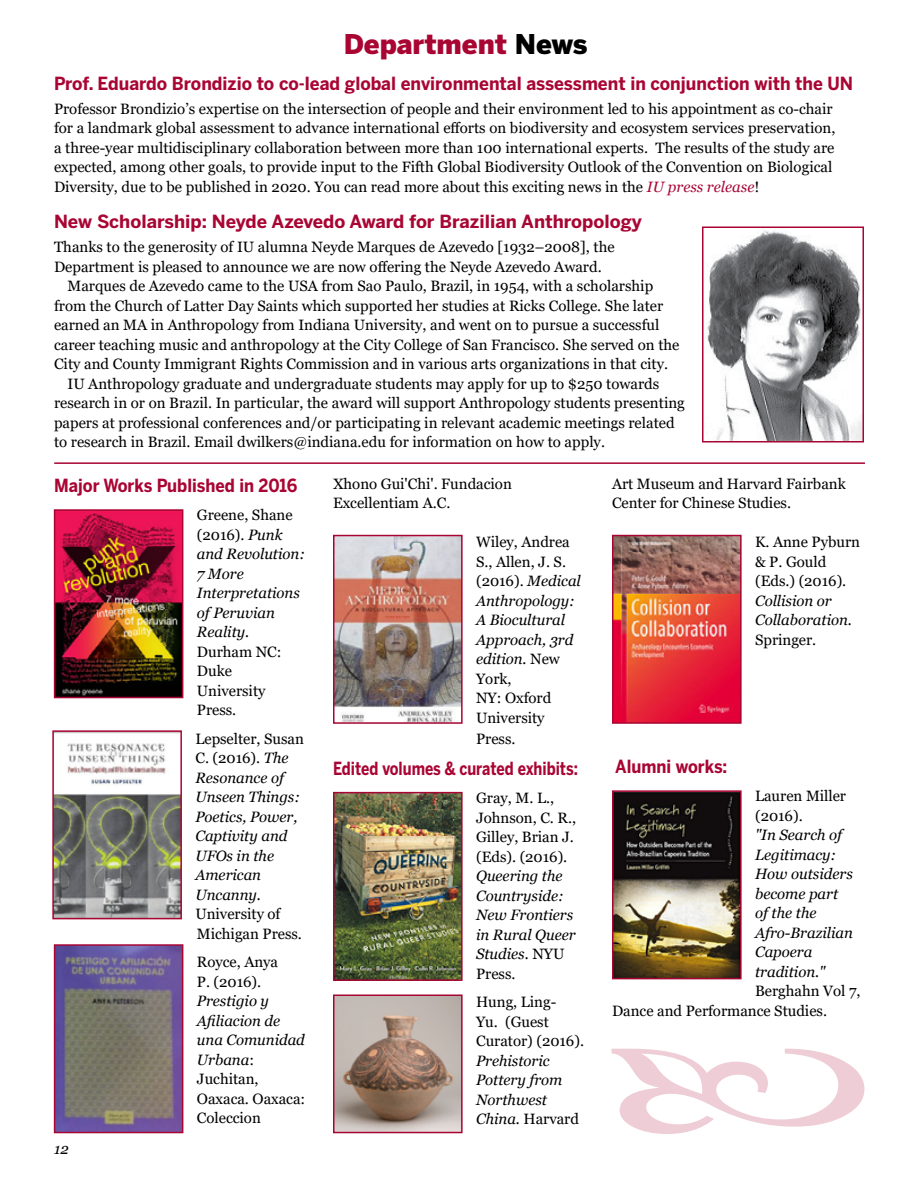
<style>
.page{position:relative;width:918px;height:1188px;background:#fff}
.page>*{position:absolute;margin:0;border:0;box-sizing:border-box;transform-origin:0 0}
.t1{font:900 27px "Benton Sans";color:#a90533}
.t2{font:700 18px "Benton Sans";color:#a90533;scale:.95 1}
.t3{font:700 18px "Benton Sans";color:#a90533}
.t4{font:700 18px "Benton Sans";color:#a90533;scale:.9 1}
.t5{font:700 18px "Benton Sans";color:#a90533;scale:.8 1}
.t6{font:15px/19.5px "Georgia";color:#000}
.t7{font:italic 15px/19.5px "Georgia";color:#000}
.s1{color:#000}
.s2{font-style:italic;color:#a90533}
.s3{font-style:normal}
.s4{font-style:italic}
</style>
<div class="page">
<hr style="left:54px;top:462px;width:811px;height:2px;background:#a90533">
<img style="left:57px;top:512px;width:123px;height:183px">
<div style="left:54px;top:509px;width:129px;height:189px;border:2px solid #a90533"></div>
<img style="left:336px;top:538px;width:124px;height:183px">
<div style="left:333px;top:535px;width:130px;height:189px;border:2px solid #a90533"></div>
<img style="left:615px;top:538px;width:124px;height:183px">
<div style="left:612px;top:535px;width:130px;height:189px;border:2px solid #a90533"></div>
<img style="left:336px;top:795px;width:124px;height:183px">
<div style="left:333px;top:792px;width:130px;height:189px;border:2px solid #a90533"></div>
<img style="left:55px;top:733px;width:124px;height:183px">
<div style="left:52px;top:730px;width:130px;height:189px;border:2px solid #a90533"></div>
<img style="left:336px;top:997px;width:124px;height:133px">
<div style="left:333px;top:994px;width:130px;height:139px;border:2px solid #a90533"></div>
<img style="left:57px;top:947px;width:123px;height:183px">
<div style="left:54px;top:944px;width:129px;height:189px;border:2px solid #a90533"></div>
<img style="left:615px;top:793px;width:124px;height:183px">
<div style="left:612px;top:790px;width:130px;height:189px;border:2px solid #a90533"></div>
<img style="left:707px;top:230px;width:154px;height:209px">
<div style="left:702px;top:226px;width:162px;height:216px;border:2px solid #a90533"></div>
<svg style="left:612px;top:1049px;width:252px;height:85px"></svg>
<h1 class="t1" style="left:344px;top:26px;width:245px">Department <span class="s1">News</span></h1>
<p class="t2" style="left:54px;top:72px;width:843px">Prof. Eduardo Brondizio to co-lead global environmental assessment in conjunction with the UN</p>
<p class="t6" style="left:54px;top:99px;width:783px">Professor Brondizio’s expertise on the intersection of people and their environment led to his appointment as co-chair for a landmark global assessment to advance international efforts on biodiversity and ecosystem services preservation, a three-year multidisciplinary collaboration between more than 100 international experts. The results of the study are expected, among other goals, to provide input to the Fifth Global Biodiversity Outlook of the Convention on Biological Diversity, due to be published in 2020. You can read more about this exciting news in the <span class="s2">IU press release</span>!</p>
<p class="t3" style="left:54px;top:211px;width:589px">New Scholarship: Neyde Azevedo Award for Brazilian Anthropology</p>
<p class="t6" style="left:54px;top:238px;width:562px">Thanks to the generosity of IU alumna Neyde Marques de Azevedo [1932–2008], the</p>
<p class="t6" style="left:54px;top:257px;width:549px">Department is pleased to announce we are now offering the Neyde Azevedo Award.</p>
<p class="t6" style="left:68px;top:277px;width:587px">Marques de Azevedo came to the USA from Sao Paulo, Brazil, in 1954, with a scholarship</p>
<p class="t6" style="left:54px;top:296px;width:611px">from the Church of Latter Day Saints which supported her studies at Ricks College. She later</p>
<p class="t6" style="left:54px;top:316px;width:607px">earned an MA in Anthropology from Indiana University, and went on to pursue a successful</p>
<p class="t6" style="left:54px;top:335px;width:627px">career teaching music and anthropology at the City College of San Francisco. She served on the</p>
<p class="t6" style="left:54px;top:355px;width:616px">City and County Immigrant Rights Commission and in various arts organizations in that city.</p>
<p class="t6" style="left:68px;top:374px;width:593px">IU Anthropology graduate and undergraduate students may apply for up to $250 towards</p>
<p class="t6" style="left:54px;top:394px;width:632px">research in or on Brazil. In particular, the award will support Anthropology students presenting</p>
<p class="t6" style="left:54px;top:413px;width:622px">papers at professional conferences and/or participating in relevant academic meetings related</p>
<p class="t6" style="left:54px;top:433px;width:553px">to research in Brazil. Email dwilkers@indiana.edu for information on how to apply.</p>
<p class="t4" style="left:54px;top:474px;width:272px">Major Works Published in 2016</p>
<p class="t7" style="left:197px;top:505px;width:110px"><span class="s3">Greene, Shane (2016).</span> Punk and Revolution:<br>7 More<br>Interpretations of Peruvian<br>Reality.</p>
<p class="t6" style="left:197px;top:642px;width:86px">Durham NC:<br>Duke<br>University<br>Press.</p>
<p class="t7" style="left:195px;top:729px;width:110px"><span class="s3">Lepselter, Susan<br>C. (2016).</span> The<br>Resonance of<br>Unseen Things:<br>Poetics, Power,<br>Captivity and<br>UFOs in the<br>American<br>Uncanny.</p>
<p class="t6" style="left:195px;top:904px;width:108px">University of<br>Michigan Press.</p>
<p class="t6" style="left:197px;top:952px;width:83px">Royce, Anya<br>P. (2016).</p>
<p class="t7" style="left:197px;top:991px;width:110px">Prestigio y<br>Afiliacion de una Comunidad<br>Urbana<span class="s3">:<br>Juchitan,<br>Oaxaca. Oaxaca:<br>Coleccion</span></p>
<p class="t7" style="left:54px;top:1140px;width:16px">12</p>
<p class="t6" style="left:333px;top:474px;width:180px">Xhono Gui'Chi'. Fundacion<br>Excellentiam A.C.</p>
<p class="t6" style="left:476px;top:533px;width:106px">Wiley, Andrea<br>S., Allen, J. S. (2016). <span class="s4">Medical<br>Anthropology:<br>A Biocultural<br>Approach, 3rd edition.</span> New<br>York,<br>NY: Oxford<br>University</p>
<p class="t6" style="left:476px;top:730px;width:41px">Press.</p>
<p class="t5" style="left:333px;top:757px;width:308px">Edited volumes &amp; curated exhibits:</p>
<p class="t6" style="left:476px;top:789px;width:102px">Gray, M. L.,<br>Johnson, C. R.,<br>Gilley, Brian J. (Eds). (2016).</p>
<p class="t7" style="left:476px;top:867px;width:101px">Queering the<br>Countryside:<br>New Frontiers in Rural Queer<br>Studies. <span class="s3">NYU<br>Press.</span></p>
<p class="t6" style="left:476px;top:993px;width:110px">Hung, Ling-<br>Yu. (Guest<br>Curator) (2016).</p>
<p class="t7" style="left:476px;top:1051px;width:104px">Prehistoric<br>Pottery from<br>Northwest<br>China. <span class="s3">Harvard</span></p>
<p class="t6" style="left:612px;top:474px;width:235px">Art Museum and Harvard Fairbank<br>Center for Chinese Studies.</p>
<p class="t6" style="left:755px;top:533px;width:106px">K. Anne Pyburn &amp; P. Gould (Eds.) (2016).</p>
<p class="t7" style="left:755px;top:591px;width:98px">Collision or<br>Collaboration.</p>
<p class="t6" style="left:755px;top:630px;width:63px">Springer.</p>
<p class="t4" style="left:615px;top:755px;width:126px">Alumni works:</p>
<p class="t6" style="left:755px;top:787px;width:93px">Lauren Miller (2016).</p>
<p class="t7" style="left:755px;top:826px;width:99px">"In Search of<br>Legitimacy:<br>How outsiders become part of the the<br>Afro-Brazilian<br>Capoera tradition."</p>
<p class="t6" style="left:612px;top:982px;width:250px;text-indent:143px">Berghahn Vol 7,<br>Dance and Performance Studies.</p>
</div>
